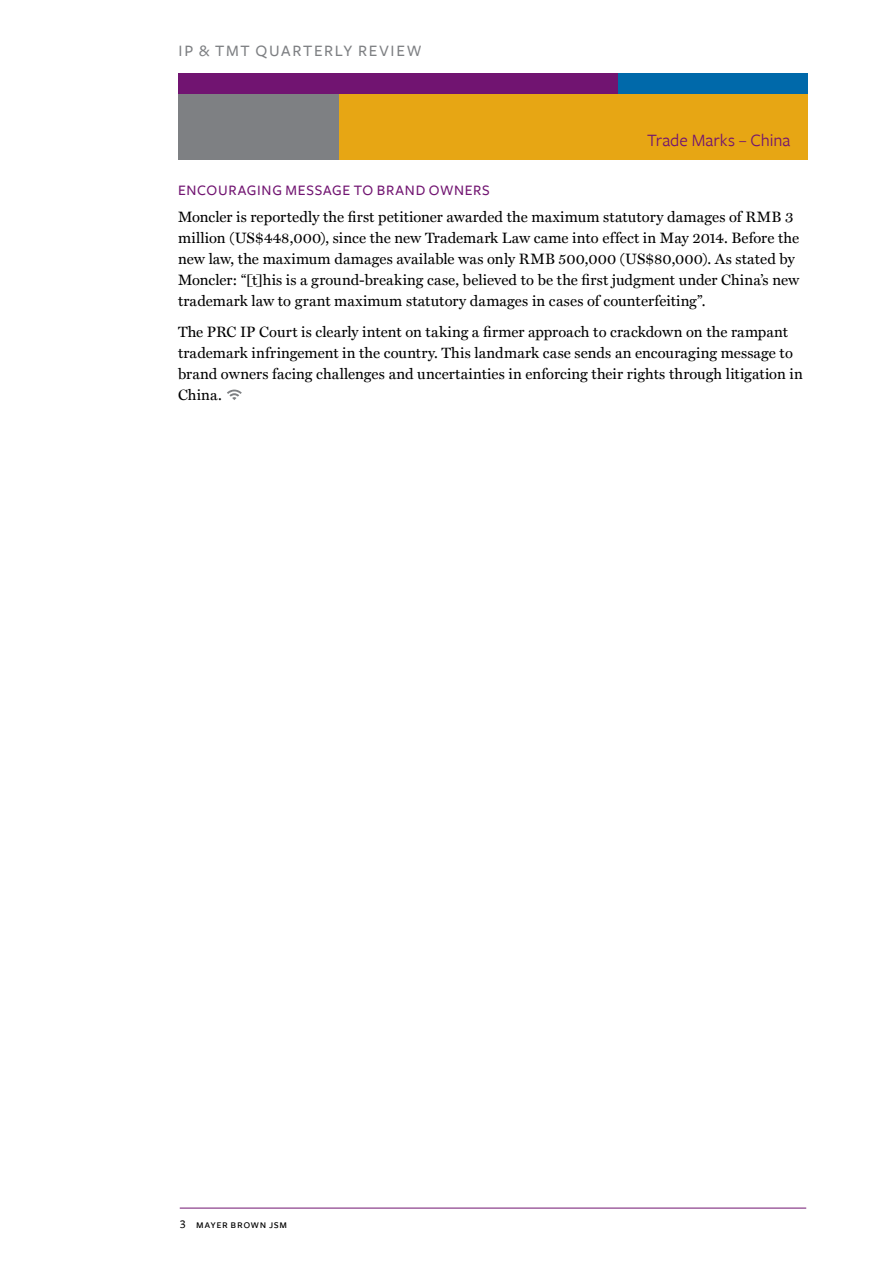
<style>
.page{position:relative;width:893px;height:1263px;background:#fff}
.page>*{position:absolute;margin:0;border:0;box-sizing:border-box;transform-origin:0 0}
.t1{font:18px "Freight Sans";color:#711471}
.t2{font:16.5px "Freight Sans Medium SC";letter-spacing:.1em;color:#7e8083}
.t3{font:15px/21px "Miller Text";letter-spacing:.005em;color:#000}
.t4{font:500 15px "Freight Sans";letter-spacing:.045em;color:#711471}
.t5{font:12px "Freight Sans Medium SC";letter-spacing:.05em;color:#000}
</style>
<div class="page">
<div style="left:178px;top:88px;width:165px;height:71px;background:#7e8083"></div>
<div style="left:339px;top:88px;width:469px;height:71px;background:#e7a614"></div>
<hr style="left:180px;top:1208px;width:626px;height:1px;background:#711471">
<div style="left:178px;top:73px;width:443px;height:21px;background:#711471"></div>
<div style="left:618px;top:73px;width:190px;height:21px;background:#0069aa"></div>
<svg style="left:227px;top:389px;width:15px;height:11px"></svg>
<p class="t2" style="left:179px;top:41px;width:245px">IP &amp; TMT Quarterly Revi ew</p>
<p class="t1" style="left:647px;top:130px;width:145px">Trade Marks – China</p>
<p class="t4" style="left:178px;top:182px;width:19px">ENCOURAGING</p>
<p class="t4" style="left:285px;top:182px;width:22px">MESSAGE</p>
<p class="t4" style="left:354px;top:182px;width:43px">TO BRAND</p>
<p class="t4" style="left:429px;top:182px;width:22px">OWNERS</p>
<p class="t3" style="left:178px;top:206px;width:623px">Moncler is reportedly the first petitioner awarded the maximum statutory damages of RMB 3 million (US$448,000), since the new Trademark Law came into effect in May 2014. Before the new law, the maximum damages available was only RMB 500,000 (US$80,000). As stated by Moncler: “[t]his is a ground-breaking case, believed to be the first judgment under China’s new trademark law to grant maximum statutory damages in cases of counterfeiting”.</p>
<p class="t3" style="left:178px;top:321px;width:626px">The PRC IP Court is clearly intent on taking a firmer approach to crackdown on the rampant trademark infringement in the country. This landmark case sends an encouraging message to brand owners facing challenges and uncertainties in enforcing their rights through litigation in China.</p>
<p class="t5" style="left:180px;top:1217px;width:109px">3 mayer brown jsm</p>
</div>
